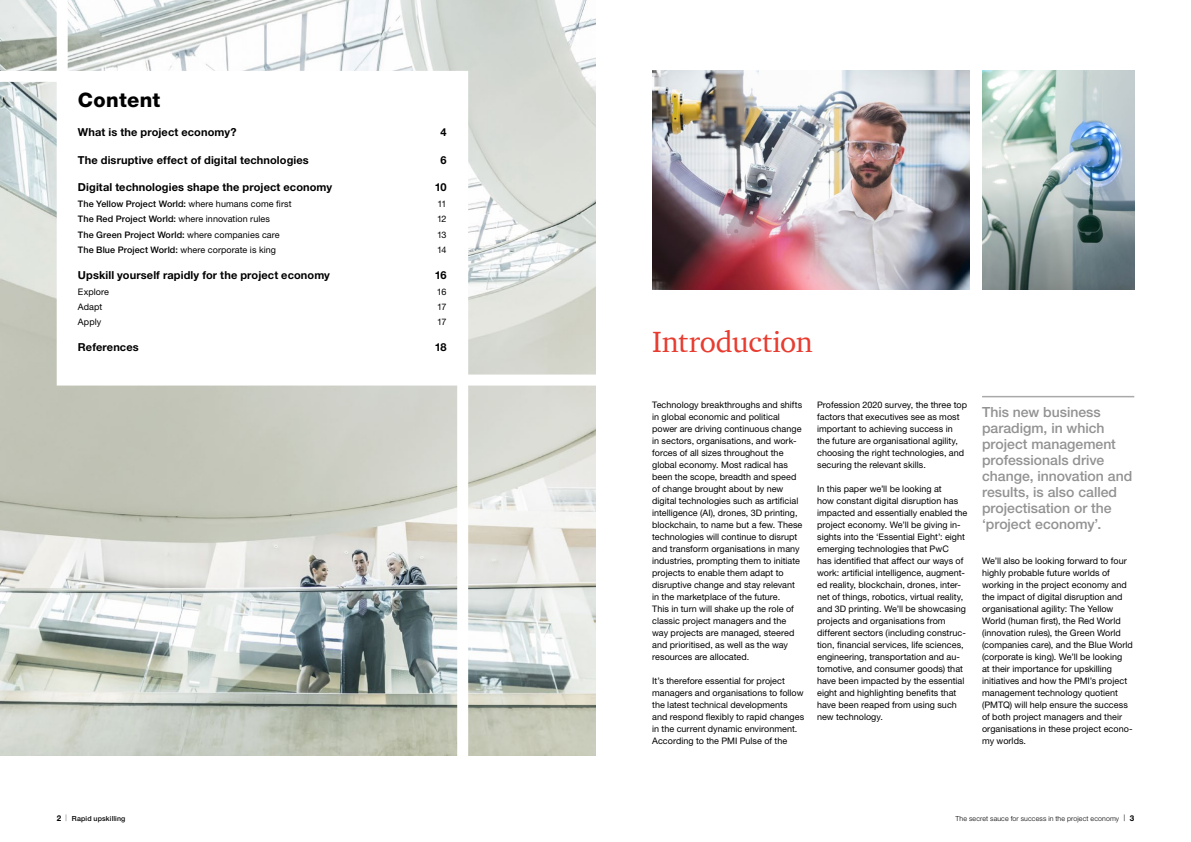
<style>
.page{position:relative;width:1191px;height:842px;background:#fff}
.page>*{position:absolute;margin:0;border:0;box-sizing:border-box;transform-origin:0 0}
.t1{font:30px "ITC Charter Com";letter-spacing:-.005em;color:#e83c30}
.t2{font:800 20px "Helvetica Neue LT Std";letter-spacing:.015em;color:#000}
.t3{font:500 14px/16px "Helvetica Neue LT Std";color:#919291}
.t4{font:700 11px "Helvetica Neue LT Std";letter-spacing:.01em;color:#000}
.t5{font:9px/12px "Helvetica Neue LT Std";letter-spacing:.005em;color:#000}
.t6{font:500 9px "Helvetica Neue LT Std";letter-spacing:.01em;color:#000}
.t7{font:300 7px "Helvetica Neue LT Std";letter-spacing:.02em;color:#000}
.t8{font:500 7px "Helvetica Neue LT Std";letter-spacing:.02em;color:#000}
.s1{font-weight:400}
.s2{font-weight:500}
.s3{font-weight:700;font-size:8px}
.s4{font-weight:300;font-stretch:condensed;font-size:9px;color:#626261}
.s5{font-stretch:condensed;font-size:9px}
</style>
<div class="page">
<img style="left:0;top:0;width:595px;height:755px">
<img style="left:653px;top:71px;width:316px;height:218px">
<img style="left:982px;top:71px;width:152px;height:218px">
<hr style="left:982px;top:396px;width:152px;height:1px;background:#a9a9aa">
<svg style="left:51px;top:0;width:545px;height:391px"></svg>
<svg style="left:0;top:65px;width:474px;height:691px"></svg>
<h2 class="t2" style="left:78px;top:88px;width:84px">Content</h2>
<p class="t4" style="left:78px;top:125px;width:160px">What is the project economy?</p>
<p class="t4" style="left:440px;top:125px;width:8px">4</p>
<p class="t4" style="left:78px;top:153px;width:232px">The disruptive effect of digital technologies</p>
<p class="t4" style="left:440px;top:153px;width:8px">6</p>
<p class="t4" style="left:78px;top:180px;width:256px">Digital technologies shape the project economy</p>
<p class="t4" style="left:435px;top:180px;width:13px">10</p>
<p class="t6" style="left:78px;top:199px;width:215px">The Yellow Project World: <span class="s1">where humans come first</span></p>
<p class="t5" style="left:437px;top:198px;width:11px">11</p>
<p class="t5" style="left:78px;top:213px;width:193px"><span class="s2">The Red Project World:</span> where innovation rules</p>
<p class="t5" style="left:437px;top:213px;width:11px">12</p>
<p class="t6" style="left:78px;top:229px;width:203px">The Green Project World: <span class="s1">where companies care</span></p>
<p class="t5" style="left:437px;top:228px;width:11px">13</p>
<p class="t6" style="left:78px;top:244px;width:200px">The Blue Project World: <span class="s1">where corporate is king</span></p>
<p class="t5" style="left:437px;top:243px;width:11px">14</p>
<p class="t4" style="left:78px;top:268px;width:253px">Upskill yourself rapidly for the project economy</p>
<p class="t4" style="left:435px;top:268px;width:13px">16</p>
<p class="t5" style="left:78px;top:286px;width:33px">Explore</p>
<p class="t5" style="left:437px;top:286px;width:11px">16</p>
<p class="t5" style="left:78px;top:301px;width:26px">Adapt</p>
<p class="t5" style="left:437px;top:301px;width:11px">17</p>
<p class="t5" style="left:78px;top:316px;width:25px">Apply</p>
<p class="t5" style="left:437px;top:316px;width:11px">17</p>
<p class="t4" style="left:78px;top:340px;width:62px">References</p>
<p class="t4" style="left:435px;top:340px;width:13px">18</p>
<h1 class="t1" style="left:652px;top:324px;width:162px">Introduction</h1>
<p class="t5" style="left:652px;top:399px;width:152px">Technology breakthroughs and shifts in global economic and political power are driving continuous change in sectors, organisations, and work&shy;forces of all sizes throughout the global economy. Most radical has been the scope, breadth and speed of change brought about by new digital technologies such as artificial intelligence (AI), drones, 3D printing, blockchain, to name but a few. These technologies will continue to disrupt and transform organisations in many industries, prompting them to initiate projects to enable them adapt to disruptive change and stay relevant in the marketplace of the future.<br>This in turn will shake up the role of classic project managers and the way projects are managed, steered and prioritised, as well as the way resources are allocated.</p>
<p class="t5" style="left:652px;top:675px;width:153px">It’s therefore essential for project managers and organisations to follow the latest technical developments and respond flexibly to rapid changes in the current dynamic environment.<br>According to the PMI Pulse of the</p>
<p class="t5" style="left:817px;top:399px;width:151px">Profession 2020 survey, the three top factors that executives see as most important to achieving success in the future are organisational agility, choosing the right technologies, and securing the relevant skills.</p>
<p class="t5" style="left:817px;top:483px;width:152px">In this paper we’ll be looking at<br>how constant digital disruption has impacted and essentially enabled the project economy. We’ll be giving in&shy;sights into the ‘Essential Eight’: eight emerging technologies that PwC<br>has identified that affect our ways of work: artificial intelligence, augment&shy;ed reality, blockchain, drones, inter&shy;net of things, robotics, virtual reality, and 3D printing. We’ll be showcasing projects and organisations from different sectors (including construc&shy;tion, financial services, life sciences, engineering, transportation and au&shy;tomotive, and consumer goods) that have been impacted by the essential eight and highlighting benefits that have been reaped from using such new technology.</p>
<h3 class="t3" style="left:982px;top:404px;width:152px">This new business paradigm, in which project management professionals drive change, innovation and results, is also called projectisation or the ‘project economy’.</h3>
<p class="t5" style="left:982px;top:555px;width:152px">We’ll also be looking forward to four highly probable future worlds of working in the project economy and the impact of digital disruption and organisational agility: The Yellow World (human first), the Red World (innovation rules), the Green World (companies care), and the Blue World (corporate is king). We’ll be looking<br>at their importance for upskilling initiatives and how the PMI’s project management technology quotient (PMTQ) will help ensure the success of both project managers and their organisations in these project econo&shy;my worlds.</p>
<p class="t8" style="left:57px;top:814px;width:70px"><span class="s3">2</span> <span class="s4">|</span> Rapid upskilling</p>
<p class="t7" style="left:955px;top:814px;width:180px">The secret sauce for success in the project economy <span class="s5">|</span> <span class="s3">3</span></p>
</div>
